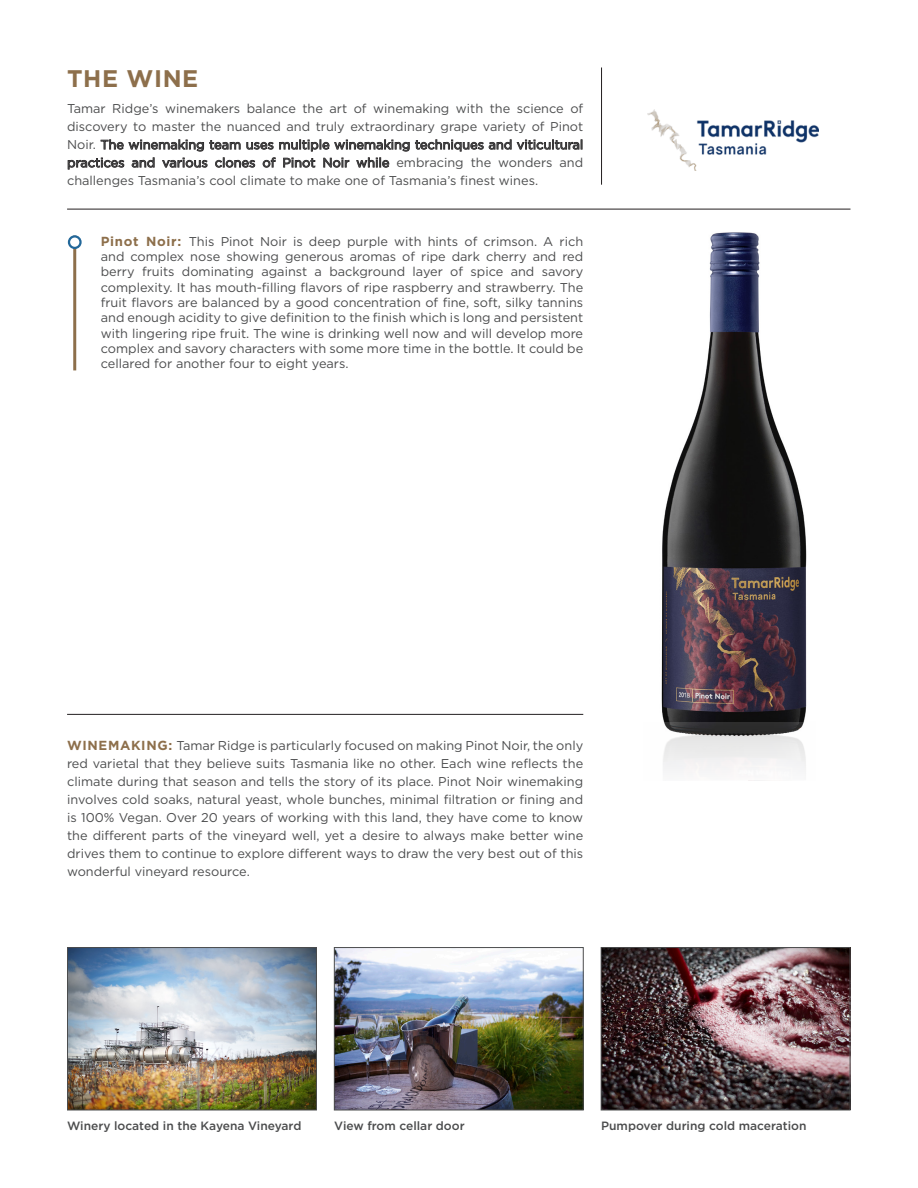
<style>
.page{position:relative;width:918px;height:1188px;background:#fff}
.page>*{position:absolute;margin:0;border:0;box-sizing:border-box;transform-origin:0 0}
.t1{font:700 24px "Gotham";letter-spacing:.025em;color:#8d6f4b}
.t2{font:12.75px/18px "Gotham";color:#4b4c4d;text-align:justify}
.t3{font:500 12px "Gotham";color:#4b4c4d}
.s1{color:#231f20}
.s2{font-weight:700;font-size:13.2px;color:#8d6f4b}
</style>
<div class="page">
<hr style="left:67px;top:209px;width:784px;height:1px;background:#231f20">
<hr style="left:67px;top:714px;width:516px;height:1px;background:#231f20">
<img style="left:603px;top:949px;width:245px;height:159px">
<div style="left:601px;top:947px;width:249px;height:163px;border:1px solid #4b4c4d"></div>
<img style="left:336px;top:949px;width:246px;height:159px">
<div style="left:334px;top:947px;width:250px;height:163px;border:1px solid #4b4c4d"></div>
<img style="left:69px;top:949px;width:246px;height:159px">
<div style="left:67px;top:947px;width:250px;height:163px;border:1px solid #4b4c4d"></div>
<hr style="left:73px;top:236px;width:3px;height:134px;background:#8d6f4b">
<svg style="left:69px;top:236px;width:12px;height:12px"></svg>
<div style="left:68px;top:235px;width:14px;height:14px;border:2px solid #23689a;border-radius:50%"></div>
<img style="left:648px;top:110px;width:171px;height:60px">
<hr style="left:601px;top:67px;width:1px;height:118px;background:#231f20">
<img style="left:661px;top:232px;width:146px;height:489px">
<img style="left:663px;top:721px;width:143px;height:60px">
<p class="t1" style="left:67px;top:64px;width:133px">THE WINE</p>
<p class="t2" style="left:67px;top:100px;width:518px">Tamar Ridge’s winemakers balance the art of winemaking with the science of discovery to master the nuanced and truly extraordinary grape variety of Pinot Noir. <span class="s1">The winemaking team uses multiple winemaking techniques and viticultural practices and various clones of Pinot Noir while</span> embracing the wonders and challenges Tasmania’s cool climate to make one of Tasmania’s finest wines.</p>
<p class="t2" style="left:101px;top:234px;width:484px;line-height:15.3px"><span class="s2">Pinot Noir:</span> This Pinot Noir is deep purple with hints of crimson. A rich and complex nose showing generous aromas of ripe dark cherry and red berry fruits dominating against a background layer of spice and savory complexity. It has mouth-filling flavors of ripe raspberry and strawberry. The fruit flavors are balanced by a good concentration of fine, soft, silky tannins and enough acidity to give definition to the finish which is long and persistent with lingering ripe fruit. The wine is drinking well now and will develop more complex and savory characters with some more time in the bottle. It could be cellared for another four to eight years.</p>
<p class="t2" style="left:67px;top:737px;width:518px"><span class="s2">WINEMAKING:</span> Tamar Ridge is particularly focused on making Pinot Noir, the only red varietal that they believe suits Tasmania like no other. Each wine reflects the climate during that season and tells the story of its place. Pinot Noir winemaking involves cold soaks, natural yeast, whole bunches, minimal filtration or fining and is 100% Vegan. Over 20 years of working with this land, they have come to know the different parts of the vineyard well, yet a desire to always make better wine drives them to continue to explore different ways to draw the very best out of this wonderful vineyard resource.</p>
<p class="t3" style="left:67px;top:1119px;width:236px">Winery located in the Kayena Vineyard</p>
<p class="t3" style="left:334px;top:1119px;width:132px">View from cellar door</p>
<p class="t3" style="left:601px;top:1119px;width:207px">Pumpover during cold maceration</p>
</div>
